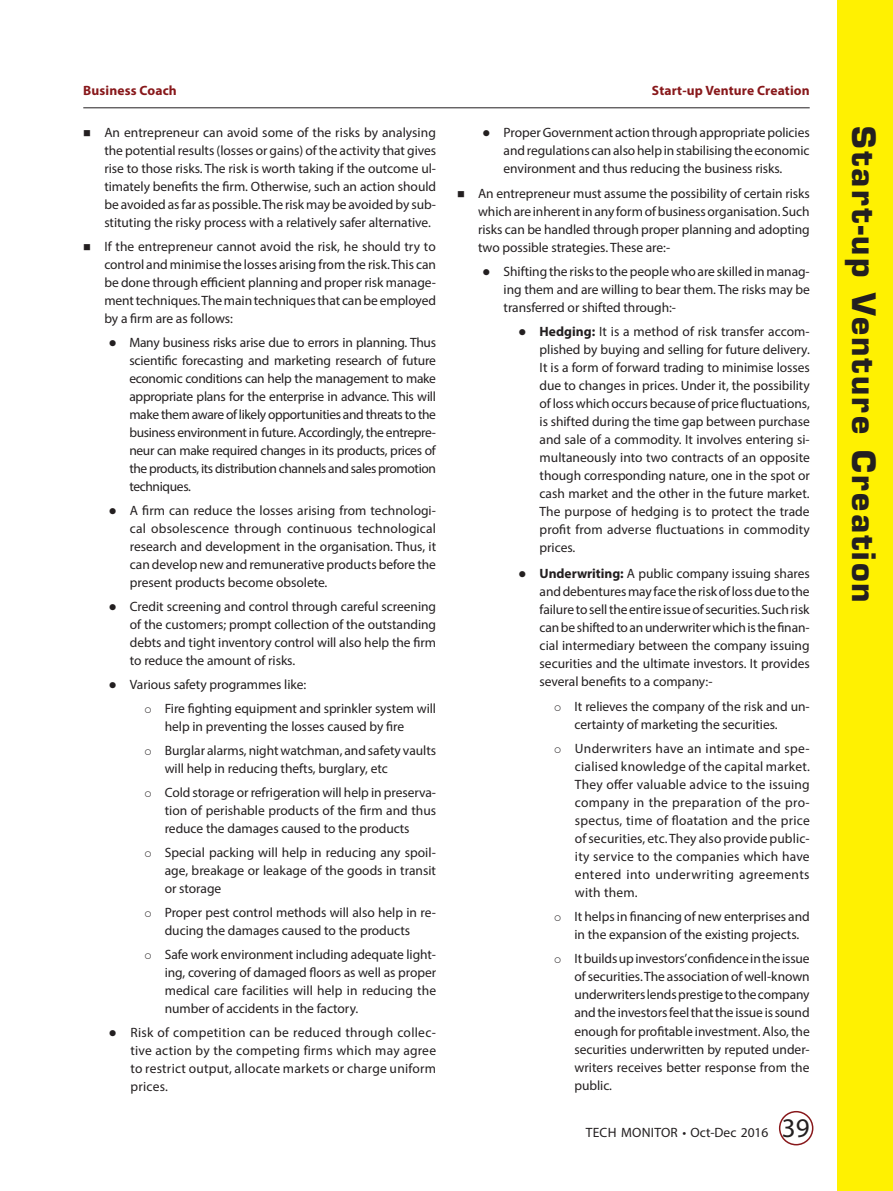
<style>
.page{position:relative;width:893px;height:1191px;background:#fff}
.page>*{position:absolute;margin:0;border:0;box-sizing:border-box;transform-origin:0 0}
.t1{font:700 31.5px "Eurostile";letter-spacing:.07em;color:#231f20}
.TS_BT_p4{font:13.5px/18px "Myriad Pro";letter-spacing:-.005em;color:#231f20;text-align:justify}
.t2{font:700 13.5px "Myriad Pro";letter-spacing:.01em;color:#88181b}
.RFH{font:13.5px "Myriad Pro";letter-spacing:.015em;color:#231f20}
.s1{font-family:"Gandhari Unicode";font-size:12px}
.s2{font-weight:700}
.s3{font-size:27px}
</style>
<div class="page">
<div style="left:778px;top:1111px;width:35px;height:34px;border:2px solid #88181b;border-radius:50%"></div>
<div style="left:837px;top:0;width:55px;height:1191px;background:#fff101"></div>
<hr style="left:83px;top:107px;width:726px;height:1px;background:#231f20">
<p class="t2" style="left:83px;top:81px;width:95px">Business Coach</p>
<p class="t2" style="left:652px;top:81px;width:159px">Start-up Venture Creation</p>
<p class="TS_BT_p4" style="left:104px;top:123px;width:333px;text-indent:-21px">■ An entrepreneur can avoid some of the risks by analysing the potential results (losses or gains) of the activity that gives rise to those risks. The risk is worth taking if the outcome ul&shy;timately benefits the firm. Otherwise, such an action should be avoided as far as possible. The risk may be avoided by sub&shy;stituting the risky process with a relatively safer alternative.</p>
<p class="TS_BT_p4" style="left:104px;top:237px;width:333px;text-indent:-21px">■ If the entrepreneur cannot avoid the risk, he should try to control and minimise the losses arising from the risk. This can be done through efficient planning and proper risk manage&shy;ment techniques. The main techniques that can be employed by a firm are as follows:</p>
<p class="TS_BT_p4" style="left:129px;top:333px;width:308px">Many business risks arise due to errors in planning. Thus scientific forecasting and marketing research of future economic conditions can help the management to make appropriate plans for the enterprise in advance. This will make them aware of likely opportunities and threats to the business environment in future. Accordingly, the entrepre&shy;neur can make required changes in its products, prices of the products, its distribution channels and sales promotion techniques.</p>
<p class="TS_BT_p4" style="left:130px;top:501px;width:308px">A firm can reduce the losses arising from technologi&shy;cal obsolescence through continuous technological research and development in the organisation. Thus, it can develop new and remunerative products before the present products become obsolete.</p>
<p class="TS_BT_p4" style="left:130px;top:597px;width:308px">Credit screening and control through careful screening of the customers; prompt collection of the outstanding debts and tight inventory control will also help the firm to reduce the amount of risks.</p>
<p class="TS_BT_p4" style="left:130px;top:675px;width:178px">Various safety programmes like:</p>
<p class="TS_BT_p4" style="left:165px;top:699px;width:273px;text-indent:-20px"><span class="s1">○</span> Fire fighting equipment and sprinkler system will help in preventing the losses caused by fire</p>
<p class="TS_BT_p4" style="left:165px;top:741px;width:273px;text-indent:-20px"><span class="s1">○</span> Burglar alarms, night watchman, and safety vaults will help in reducing thefts, burglary, etc</p>
<p class="TS_BT_p4" style="left:165px;top:783px;width:273px;text-indent:-20px"><span class="s1">○</span> Cold storage or refrigeration will help in preserva&shy;tion of perishable products of the firm and thus reduce the damages caused to the products</p>
<p class="TS_BT_p4" style="left:165px;top:843px;width:273px;text-indent:-20px"><span class="s1">○</span> Special packing will help in reducing any spoil&shy;age, breakage or leakage of the goods in transit or storage</p>
<p class="TS_BT_p4" style="left:145px;top:903px;width:293px;text-align:center"><span class="s1">○</span> Proper pest control methods will also help in re&shy;ducing the damages caused to the products</p>
<p class="TS_BT_p4" style="left:165px;top:945px;width:273px;text-indent:-20px"><span class="s1">○</span> Safe work environment including adequate light&shy;ing, covering of damaged floors as well as proper medical care facilities will help in reducing the number of accidents in the factory.</p>
<p class="TS_BT_p4" style="left:130px;top:1023px;width:307px">Risk of competition can be reduced through collec&shy;tive action by the competing firms which may agree to restrict output, allocate markets or charge uniform prices.</p>
<p class="TS_BT_p4" style="left:503px;top:123px;width:308px">Proper Government action through appropriate policies and regulations can also help in stabilising the economic environment and thus reducing the business risks.</p>
<p class="TS_BT_p4" style="left:478px;top:184px;width:333px;text-indent:-21px">■ An entrepreneur must assume the possibility of certain risks which are inherent in any form of business organisation. Such risks can be handled through proper planning and adopting two possible strategies. These are:-</p>
<p class="TS_BT_p4" style="left:503px;top:262px;width:308px">Shifting the risks to the people who are skilled in manag&shy;ing them and are willing to bear them. The risks may be transferred or shifted through:-</p>
<p class="TS_BT_p4" style="left:539px;top:322px;width:272px"><span class="s2">Hedging:</span> It is a method of risk transfer accom&shy;plished by buying and selling for future delivery.<br>It is a form of forward trading to minimise losses due to changes in prices. Under it, the possibility of loss which occurs because of price fluctuations, is shifted during the time gap between purchase and sale of a commodity. It involves entering si&shy;multaneously into two contracts of an opposite though corresponding nature, one in the spot or cash market and the other in the future market.<br>The purpose of hedging is to protect the trade profit from adverse fluctuations in commodity prices.</p>
<p class="TS_BT_p4" style="left:539px;top:564px;width:272px"><span class="s2">Underwriting:</span> A public company issuing shares and debentures may face the risk of loss due to the failure to sell the entire issue of securities. Such risk can be shifted to an underwriter which is the finan&shy;cial intermediary between the company issuing securities and the ultimate investors. It provides several benefits to a company:-</p>
<p class="TS_BT_p4" style="left:574px;top:697px;width:237px;text-indent:-20px"><span class="s1">○</span> It relieves the company of the risk and un&shy;certainty of marketing the securities.</p>
<p class="TS_BT_p4" style="left:575px;top:739px;width:236px;text-indent:-20px"><span class="s1">○</span> Underwriters have an intimate and spe&shy;cialised knowledge of the capital market.<br>They offer valuable advice to the issuing company in the preparation of the pro&shy;spectus, time of floatation and the price of securities, etc. They also provide public&shy;ity service to the companies which have entered into underwriting agreements with them.</p>
<p class="TS_BT_p4" style="left:574px;top:907px;width:237px;text-indent:-20px"><span class="s1">○</span> It helps in financing of new enterprises and in the expansion of the existing projects.</p>
<p class="TS_BT_p4" style="left:574px;top:949px;width:237px;text-indent:-20px"><span class="s1">○</span> It builds up investors’confidence in the issue of securities. The association of well-known underwriters lends prestige to the company and the investors feel that the issue is sound enough for profitable investment. Also, the securities underwritten by reputed under&shy;writers receives better response from the public.</p>
<p class="RFH" style="left:585px;top:1124px;width:225px">TECH MONITOR • Oct-Dec 2016 <span class="s3">39</span></p>
<h1 class="t1" style="left:883px;top:126px;width:478px;rotate:90deg">Start-up Venture Creation</h1>
</div>
